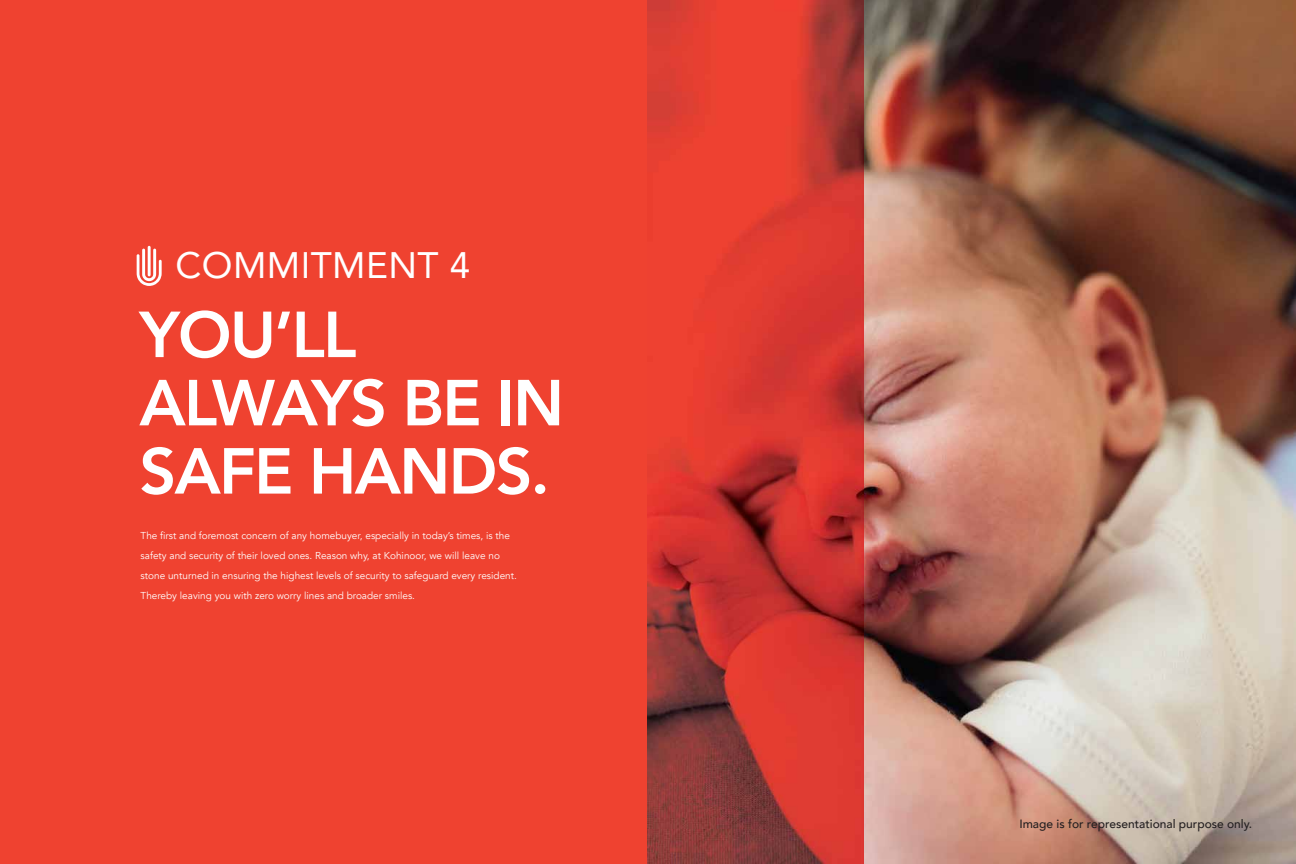
<style>
.page{position:relative;width:1296px;height:864px;background:#fff}
.page>*{position:absolute;margin:0;border:0;box-sizing:border-box;transform-origin:0 0}
.t1{font:800 64.3px/68.3px "Avenir";letter-spacing:-.03em;color:#fff}
.t2{font:36.8px "Avenir";letter-spacing:.01em;color:#fff}
.t3{font:500 12px "Avenir";color:#231f20}
.t4{font:10px/20px "Avenir";color:#fff}
</style>
<div class="page">
<img style="left:648px;top:0;width:648px;height:864px">
<div style="left:0;top:0;width:648px;height:864px;background:#ef4230"></div>
<svg style="left:137px;top:249px;width:25px;height:37px"></svg>
<hr style="left:148px;top:246px;width:3px;height:30px;background:#fff">
<h2 class="t2" style="left:176px;top:236px;width:296px">COMMITMENT 4</h2>
<h1 class="t1" style="left:139px;top:301px;width:426px">YOU’LL<br>ALWAYS BE IN<br>SAFE HANDS.</h1>
<p class="t4" style="left:141px;top:526px;width:378px">The first and foremost concern of any homebuyer, especially in today’s times, is the safety and security of their loved ones. Reason why, at Kohinoor, we will leave no stone unturned in ensuring the highest levels of security to safeguard every resident.<br>Thereby leaving you with zero worry lines and broader smiles.</p>
<p class="t3" style="left:1019px;top:813px;width:234px">Image is for representational purpose only.</p>
</div>
